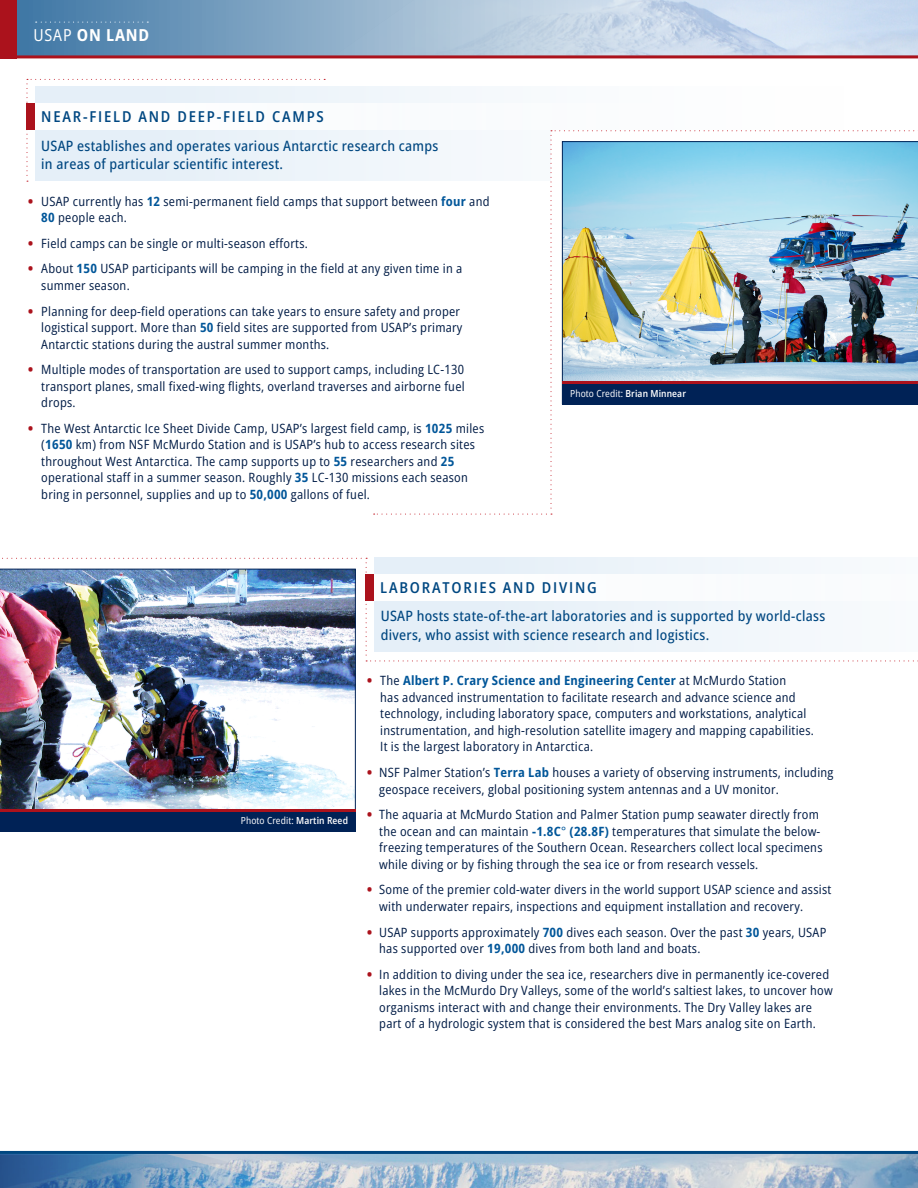
<style>
.page{position:relative;width:918px;height:1188px;background:#fff}
.page>*{position:absolute;margin:0;border:0;box-sizing:border-box;transform-origin:0 0}
._2nd_Page_Header_Text{font:700 semi-condensed 16.5px "Open Sans";letter-spacing:.05em;color:#fff}
.Open_Sans_Main_Headers{font:600 semi-condensed 15px "Open Sans";letter-spacing:.12em;color:#004781}
.Heading-IntroParagraph{font:500 semi-condensed 14.25px/18.8px "Open Sans";letter-spacing:.02em;color:#004781}
.new-Sky_Main_Paragraph{font:semi-condensed 12.75px/16.5px "Open Sans";letter-spacing:.02em;color:#001c46}
.pg1-Image_Credits{font:semi-condensed 9.75px "Open Sans";letter-spacing:.01em;color:#fff}
.s1{font-weight:400}
.s2{font-weight:800;font-stretch:normal;color:#ab121c}
.s3{font-weight:700;color:#005699}
.s4{font-weight:600}
.s5{color:#005699}
</style>
<div class="page">
<svg style="left:16px;top:0;width:319px;height:55px;background:#6793b7"></svg>
<img style="left:335px;top:0;width:583px;height:55px">
<div style="left:35px;top:87px;width:883px;height:94px;background:#f7fafc"></div>
<div style="left:35px;top:103px;width:883px;height:27px;background:#fff"></div>
<svg style="left:27px;top:79px;width:298px;height:103px"></svg>
<svg style="left:374px;top:130px;width:544px;height:385px"></svg>
<svg style="left:0;top:558px;width:918px;height:103px"></svg>
<svg style="left:36px;top:22px;width:112px;height:1px"></svg>
<div style="left:27px;top:103px;width:8px;height:27px;background:#ab121c"></div>
<div style="left:366px;top:574px;width:8px;height:27px;background:#ab121c"></div>
<img style="left:376px;top:1154px;width:542px;height:34px">
<svg style="left:0;top:1154px;width:376px;height:34px;background:#7fa1c1"></svg>
<hr style="left:0;top:55px;width:918px;height:3px;background:#ab121c">
<div style="left:0;top:0;width:16px;height:58px;background:#ab121c"></div>
<img style="left:562px;top:141px;width:356px;height:241px">
<div style="left:562px;top:384px;width:356px;height:20px;background:#002256"></div>
<hr style="left:562px;top:382px;width:356px;height:2px;background:#ab121c">
<img style="left:0;top:569px;width:356px;height:263px">
<div style="left:0;top:812px;width:355px;height:20px;background:#002256"></div>
<hr style="left:0;top:809px;width:355px;height:3px;background:#ab121c">
<hr style="left:0;top:1151px;width:918px;height:3px;background:#004781">
<p class="_2nd_Page_Header_Text" style="left:33px;top:24px;width:117px"><span class="s1">USAP</span> ON LAND</p>
<p class="Open_Sans_Main_Headers" style="left:41px;top:107px;width:284px">NEAR-FIELD AND DEEP-FIELD CAMPS</p>
<p class="Heading-IntroParagraph" style="left:41px;top:136px;width:399px">USAP establishes and operates various Antarctic research camps in areas of particular scientific interest.</p>
<p class="new-Sky_Main_Paragraph" style="left:41px;top:192px;width:450px;text-indent:-13px"><span class="s2">•</span> USAP currently has <span class="s3">12</span> semi-permanent field camps that support between <span class="s3">four</span> and<br><span class="s3">80</span> people each.</p>
<p class="new-Sky_Main_Paragraph" style="left:28px;top:235px;width:281px"><span class="s2">•</span> Field camps can be single or multi-season efforts.</p>
<p class="new-Sky_Main_Paragraph" style="left:41px;top:260px;width:423px;text-indent:-13px"><span class="s2">•</span> About <span class="s3">150</span> USAP participants will be camping in the field at any given time in a summer season.</p>
<p class="new-Sky_Main_Paragraph" style="left:41px;top:302px;width:423px;text-indent:-13px"><span class="s2">•</span> Planning for deep-field operations can take years to ensure safety and proper logistical support. More than <span class="s3">50</span> field sites are supported from USAP’s primary<br>Antarctic stations during the austral summer months.</p>
<p class="new-Sky_Main_Paragraph" style="left:41px;top:361px;width:425px;text-align:justify;text-indent:-13px"><span class="s2">•</span> Multiple modes of transportation are used to support camps, including LC-130 transport planes, small fixed-wing flights, overland traverses and airborne fuel drops.</p>
<p class="new-Sky_Main_Paragraph" style="left:41px;top:420px;width:444px;text-indent:-13px"><span class="s2">•</span> The West Antarctic Ice Sheet Divide Camp, USAP’s largest field camp, is <span class="s3">1025</span> miles (<span class="s3">1650</span> km) from NSF McMurdo Station and is USAP’s hub to access research sites throughout West Antarctica. The camp supports up to <span class="s3">55</span> researchers and <span class="s3">25 </span>operational staff in a summer season. Roughly <span class="s3">35</span> LC-130 missions each season bring in personnel, supplies and up to <span class="s3">50,000</span> gallons of fuel.</p>
<p class="pg1-Image_Credits" style="left:570px;top:387px;width:117px">Photo Credit: <span class="s4">Brian Minnear</span></p>
<p class="pg1-Image_Credits" style="left:241px;top:814px;width:109px">Photo Credit: <span class="s4">Martin Reed</span></p>
<p class="Open_Sans_Main_Headers" style="left:380px;top:577px;width:218px">LABORATORIES AND DIVING</p>
<p class="Heading-IntroParagraph" style="left:381px;top:607px;width:446px">USAP hosts state-of-the-art laboratories and is supported by world-class divers, who assist with science research and logistics.</p>
<p class="new-Sky_Main_Paragraph" style="left:380px;top:672px;width:435px;text-indent:-13px"><span class="s2">•</span> The <span class="s3">Albert P. Crary Science and Engineering Center</span> at McMurdo Station<br>has advanced instrumentation to facilitate research and advance science and technology, including laboratory space, computers and workstations, analytical instrumentation, and high-resolution satellite imagery and mapping capabilities.<br>It is the largest laboratory in Antarctica.</p>
<p class="new-Sky_Main_Paragraph" style="left:379px;top:764px;width:456px;text-indent:-12px"><span class="s2">•</span> NSF Palmer Station’s <span class="s3">Terra Lab</span> houses a variety of observing instruments, including geospace receivers, global positioning system antennas and a UV monitor.</p>
<p class="new-Sky_Main_Paragraph" style="left:379px;top:806px;width:445px;text-indent:-12px"><span class="s2">•</span> The aquaria at McMurdo Station and Palmer Station pump seawater directly from the ocean and can maintain <span class="s3">-1.8C</span><span class="s5">°</span> <span class="s3">(28.8F)</span> temperatures that simulate the below&shy;freezing temperatures of the Southern Ocean. Researchers collect local specimens while diving or by fishing through the sea ice or from research vessels.</p>
<p class="new-Sky_Main_Paragraph" style="left:379px;top:881px;width:454px;text-indent:-12px"><span class="s2">•</span> Some of the premier cold-water divers in the world support USAP science and assist with underwater repairs, inspections and equipment installation and recovery.</p>
<p class="new-Sky_Main_Paragraph" style="left:379px;top:923px;width:449px;text-indent:-12px"><span class="s2">•</span> USAP supports approximately <span class="s3">700</span> dives each season. Over the past <span class="s3">30</span> years, USAP has supported over <span class="s3">19,000</span> dives from both land and boats.</p>
<p class="new-Sky_Main_Paragraph" style="left:379px;top:966px;width:455px;text-indent:-12px"><span class="s2">•</span> In addition to diving under the sea ice, researchers dive in permanently ice-covered lakes in the McMurdo Dry Valleys, some of the world’s saltiest lakes, to uncover how organisms interact with and change their environments. The Dry Valley lakes are part of a hydrologic system that is considered the best Mars analog site on Earth.</p>
</div>
